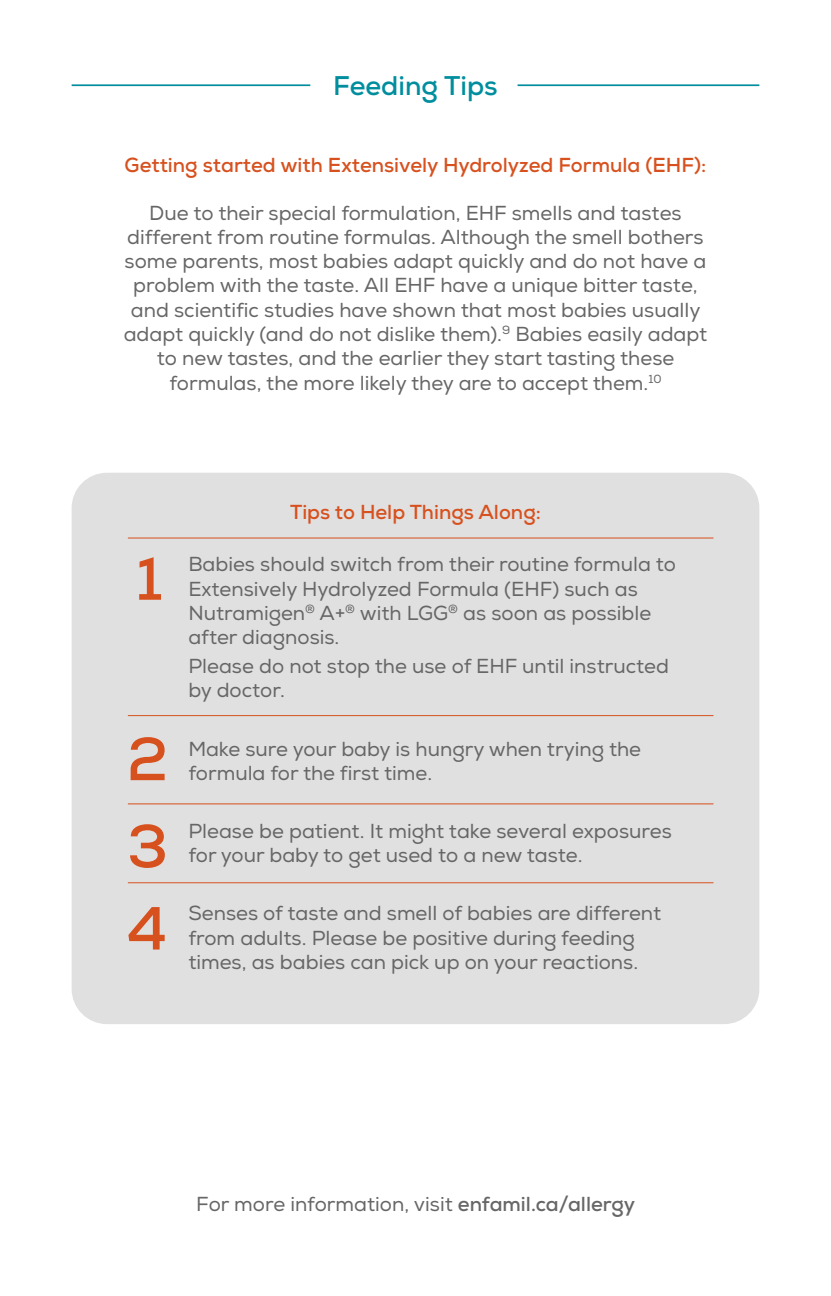
<style>
.page{position:relative;width:831px;height:1296px;background:#fff}
.page>*{position:absolute;margin:0;border:0;box-sizing:border-box;transform-origin:0 0}
.t1{font:700 60.75px/84.6px "Nexa";color:#d7511e;text-align:justify}
.t2{font:700 27px "Nexa";color:#008e9f}
.t3{font:20.25px/24.3px "Nexa";color:#666}
.t4{font:700 20.25px "Nexa";color:#d7511e}
.s1{font-weight:700}
</style>
<div class="page">
<div style="left:72px;top:473px;width:687px;height:551px;background:#e0e0e0;border-radius:35px"></div>
<hr style="left:517px;top:84px;width:242px;height:2px;background:#008d9e">
<hr style="left:72px;top:84px;width:238px;height:2px;background:#008d9e">
<hr style="left:128px;top:715px;width:585px;height:1px;background:#d6511e">
<hr style="left:128px;top:538px;width:585px;height:1px;background:#d6511e">
<hr style="left:128px;top:804px;width:585px;height:1px;background:#d6511e">
<hr style="left:128px;top:882px;width:585px;height:1px;background:#d6511e">
<h2 class="t2" style="left:333px;top:68px;width:166px">Feeding Tips</h2>
<p class="t4" style="left:125px;top:152px;width:583px">Getting started with Extensively Hydrolyzed Formula (EHF):</p>
<p class="t3" style="left:124px;top:201px;width:584px;text-align:center">Due to their special formulation, EHF smells and tastes different from routine formulas. Although the smell bothers some parents, most babies adapt quickly and do not have a problem with the taste. All EHF have a unique bitter taste, and scientific studies have shown that most babies usually adapt quickly (and do not dislike them).<sup>9</sup> Babies easily adapt to new tastes, and the earlier they start tasting these formulas, the more likely they are to accept them.<sup>10</sup></p>
<h1 class="t1" style="left:136px;top:536px;width:28px">1</h1>
<h1 class="t1" style="left:127px;top:717px;width:43px">2<br>3<br>4</h1>
<p class="t4" style="left:290px;top:499px;width:252px">Tips to Help Things Along:</p>
<p class="t3" style="left:188px;top:553px;width:489px">Babies should switch from their routine formula to Extensively Hydrolyzed Formula (EHF) such as Nutramigen<sup>®</sup> A+<sup>®</sup> with LGG<sup>®</sup> as soon as possible after diagnosis.</p>
<p class="t3" style="left:188px;top:654px;width:482px">Please do not stop the use of EHF until instructed by doctor.</p>
<p class="t3" style="left:188px;top:737px;width:454px">Make sure your baby is hungry when trying the formula for the first time.</p>
<p class="t3" style="left:188px;top:819px;width:485px">Please be patient. It might take several exposures for your baby to get used to a new taste.</p>
<p class="t3" style="left:188px;top:902px;width:474px">Senses of taste and smell of babies are different from adults. Please be positive during feeding times, as babies can pick up on your reactions.</p>
<p class="t3" style="left:196px;top:1193px;width:440px">For more information, visit <span class="s1">enfamil.ca/allergy</span></p>
</div>
